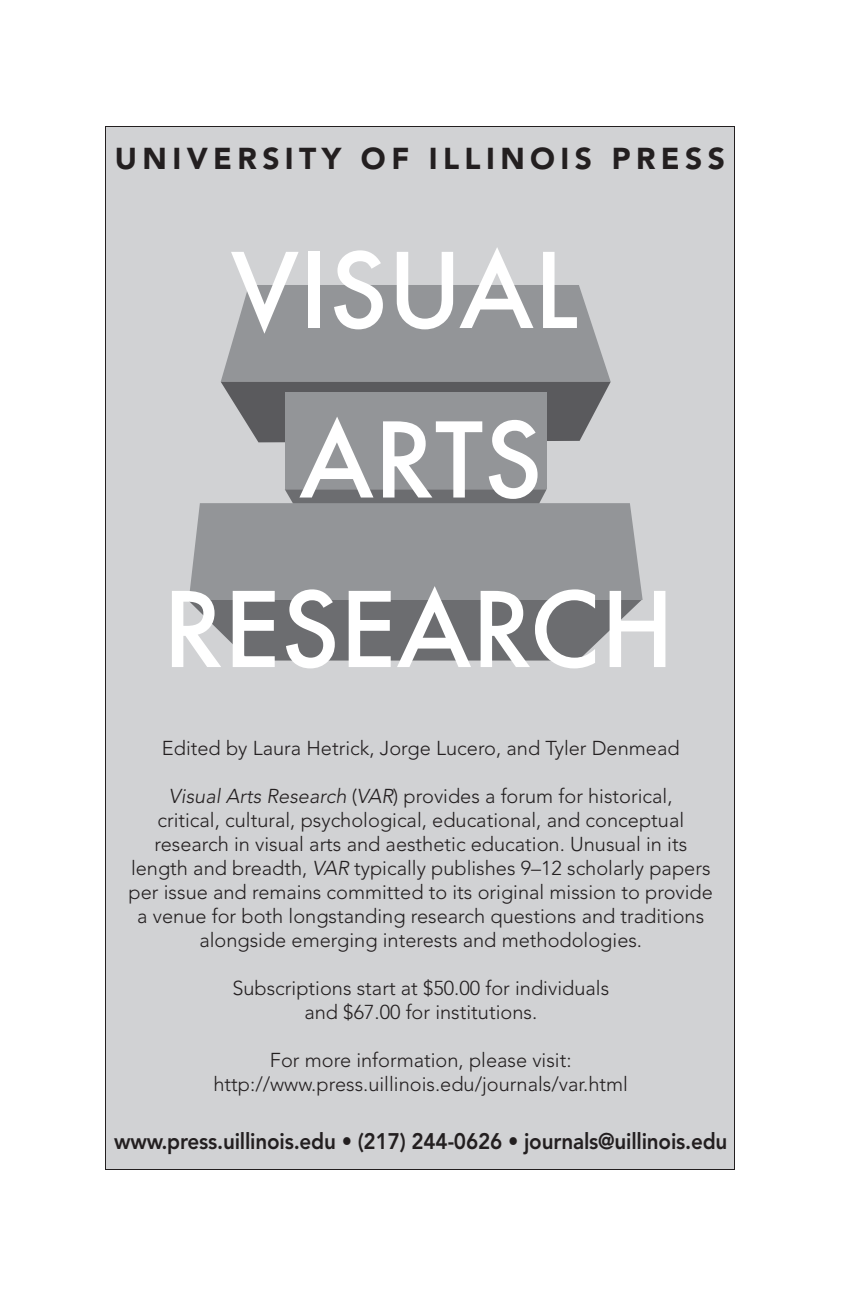
<style>
.page{position:relative;width:864px;height:1296px;background:#fff}
.page>*{position:absolute;margin:0;border:0;box-sizing:border-box;transform-origin:0 0}
.t1{font:500 101px/169.6px "Futura";color:#fff;text-align:center}
.t2{font:900 30px "Avenir LT Std";letter-spacing:.18em;color:#231f20}
.t3{font:800 22.4px "Avenir LT Std";letter-spacing:-.01em;color:#231f20;scale:.92 1}
.t4{font:300 20px/24px "Avenir LT Std";color:#231f20;text-align:center}
.s1{font-style:italic}
</style>
<div class="page">
<div style="left:105px;top:126px;width:630px;height:1044px;background:#d1d2d4"></div>
<svg style="left:221px;top:285px;width:390px;height:157px;background:#8f9194"></svg>
<div style="left:285px;top:392px;width:262px;height:97px;background:#939598"></div>
<svg style="left:188px;top:489px;width:455px;height:172px;background:#8c8d90"></svg>
<h2 class="t2" style="left:115px;top:140px;width:612px">UNIVERSITY OF ILLINOIS PRESS</h2>
<h1 class="t1" style="left:163px;top:204px;width:513px">VISUAL<br>ARTS<br>RESEARCH</h1>
<p class="t4" style="left:162px;top:736px;width:519px">Edited by Laura Hetrick, Jorge Lucero, and Tyler Denmead</p>
<p class="t4" style="left:129px;top:784px;width:586px"><span class="s1">Visual Arts Research</span> (<span class="s1">VAR</span>) provides a forum for historical,<br>critical, cultural, psychological, educational, and conceptual research in visual arts and aesthetic education. Unusual in its length and breadth, <span class="s1">VAR</span> typically publishes 9–12 scholarly papers per issue and remains committed to its original mission to provide a venue for both longstanding research questions and traditions alongside emerging interests and methodologies.</p>
<p class="t4" style="left:232px;top:976px;width:378px">Subscriptions start at $50.00 for individuals and $67.00 for institutions.</p>
<p class="t4" style="left:214px;top:1048px;width:416px">For more information, please visit: http://www.press.uillinois.edu/journals/var.html</p>
<p class="t3" style="left:114px;top:1128px;width:668px">www.press.uillinois.edu • (217) 244-0626 • journals@uillinois.edu</p>
</div>
